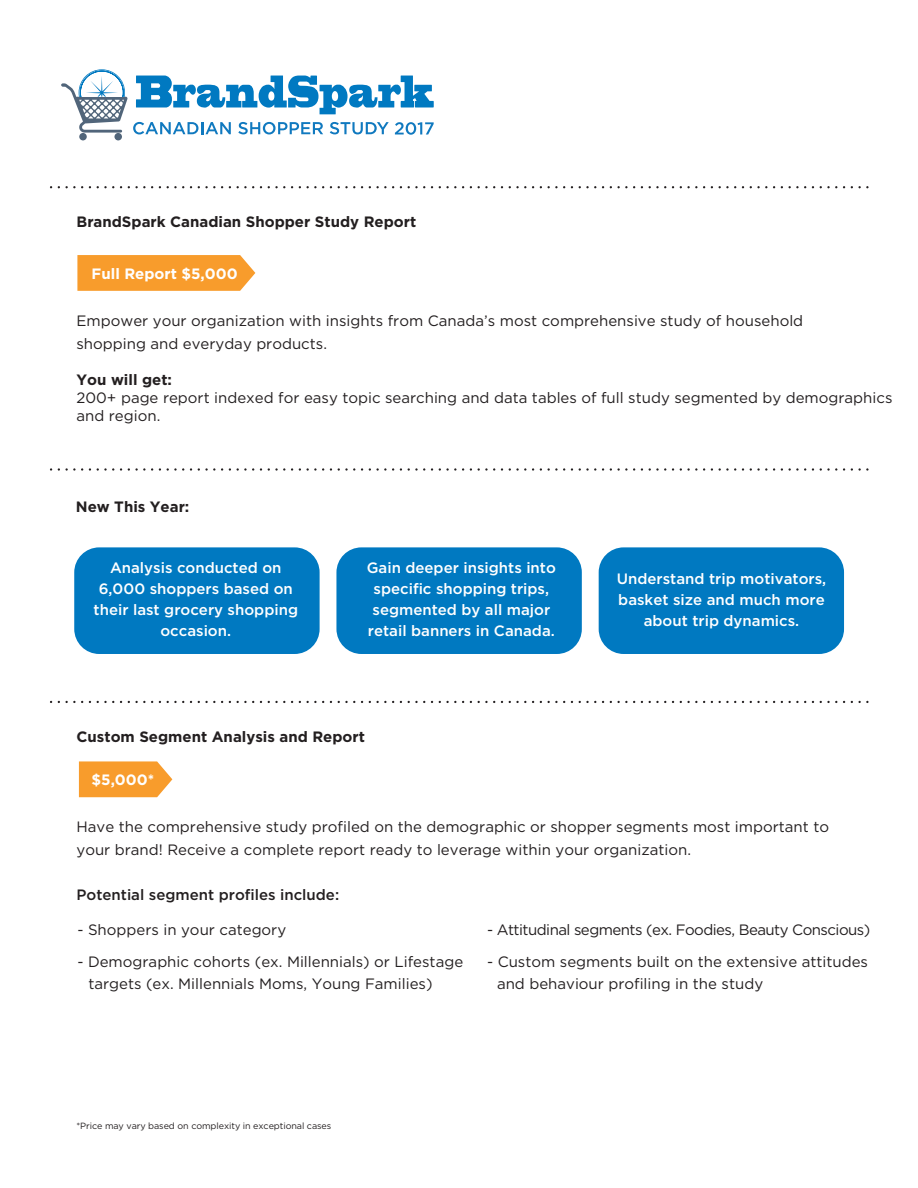
<style>
.page{position:relative;width:918px;height:1188px;background:#fff}
.page>*{position:absolute;margin:0;border:0;box-sizing:border-box;transform-origin:0 0}
.t1{font:15px/22.5px "Gotham";color:#231f20}
.t2{font:500 15px/21px "Gotham";color:#fff;text-align:center}
.t3{font:700 15px "Gotham";color:#231f20}
.t4{font:15px "Gotham";letter-spacing:-.035em;color:#231f20}
.t5{font:500 15px "Gotham";color:#231f20}
.t6{font:700 15px "Gotham";color:#fff}
.t7{font:9px "Gotham";letter-spacing:-.01em;color:#231f20}
</style>
<div class="page">
<div style="left:74px;top:547px;width:246px;height:107px;background:#0079c1;border-radius:25px"></div>
<div style="left:599px;top:547px;width:245px;height:107px;background:#0079c1;border-radius:25px"></div>
<div style="left:336px;top:547px;width:246px;height:107px;background:#0079c1;border-radius:25px"></div>
<svg style="left:51px;top:186px;width:818px;height:2px"></svg>
<svg style="left:51px;top:468px;width:818px;height:3px"></svg>
<svg style="left:51px;top:701px;width:818px;height:2px"></svg>
<svg style="left:79px;top:761px;width:93px;height:36px;background:#f8a43e"></svg>
<svg style="left:77px;top:255px;width:178px;height:36px;background:#f8a036"></svg>
<svg style="left:136px;top:76px;width:298px;height:38px"></svg>
<div style="left:79px;top:133px;width:8px;height:7px;background:#51657a;border-radius:50%"></div>
<div style="left:114px;top:133px;width:8px;height:7px;background:#51657a;border-radius:50%"></div>
<svg style="left:61px;top:69px;width:66px;height:64px"></svg>
<svg style="left:133px;top:122px;width:98px;height:12px"></svg>
<svg style="left:238px;top:122px;width:85px;height:12px"></svg>
<svg style="left:330px;top:122px;width:59px;height:12px"></svg>
<svg style="left:395px;top:122px;width:39px;height:13px"></svg>
<p class="t3" style="left:77px;top:213px;width:341px">BrandSpark Canadian Shopper Study Report</p>
<p class="t6" style="left:92px;top:265px;width:148px">Full Report $5,000</p>
<p class="t1" style="left:77px;top:310px;width:728px">Empower your organization with insights from Canada’s most comprehensive study of household shopping and everyday products.</p>
<p class="t3" style="left:77px;top:371px;width:97px">You will get:</p>
<p class="t1" style="left:77px;top:388px;width:817px;line-height:18px">200+ page report indexed for easy topic searching and data tables of full study segmented by demographics and region.</p>
<p class="t3" style="left:76px;top:498px;width:115px">New This Year:</p>
<p class="t2" style="left:94px;top:557px;width:206px">Analysis conducted on<br>6,000 shoppers based on their last grocery shopping occasion.</p>
<p class="t2" style="left:367px;top:557px;width:191px">Gain deeper insights into specific shopping trips, segmented by all major retail banners in Canada.</p>
<p class="t2" style="left:617px;top:568px;width:211px">Understand trip motivators, basket size and much more about trip dynamics.</p>
<p class="t3" style="left:76px;top:728px;width:290px">Custom Segment Analysis and Report</p>
<p class="t6" style="left:92px;top:771px;width:64px">$5,000*</p>
<p class="t1" style="left:76px;top:815px;width:754px">Have the comprehensive study profiled on the demographic or shopper segments most important to your brand! Receive a complete report ready to leverage within your organization.</p>
<p class="t5" style="left:76px;top:886px;width:264px">Potential segment profiles include:</p>
<p class="t1" style="left:77px;top:918px;width:210px">- Shoppers in your category</p>
<p class="t1" style="left:88px;top:950px;width:376px;text-indent:-11px">- Demographic cohorts (ex. Millennials) or Lifestage targets (ex. Millennials Moms, Young Families)</p>
<p class="t4" style="left:487px;top:922px;width:385px">- Attitudinal segments (ex. Foodies, Beauty Conscious)</p>
<p class="t1" style="left:497px;top:950px;width:373px;text-indent:-10px">- Custom segments built on the extensive attitudes and behaviour profiling in the study</p>
<p class="t7" style="left:76px;top:1121px;width:256px">*Price may vary based on complexity in exceptional cases</p>
</div>
